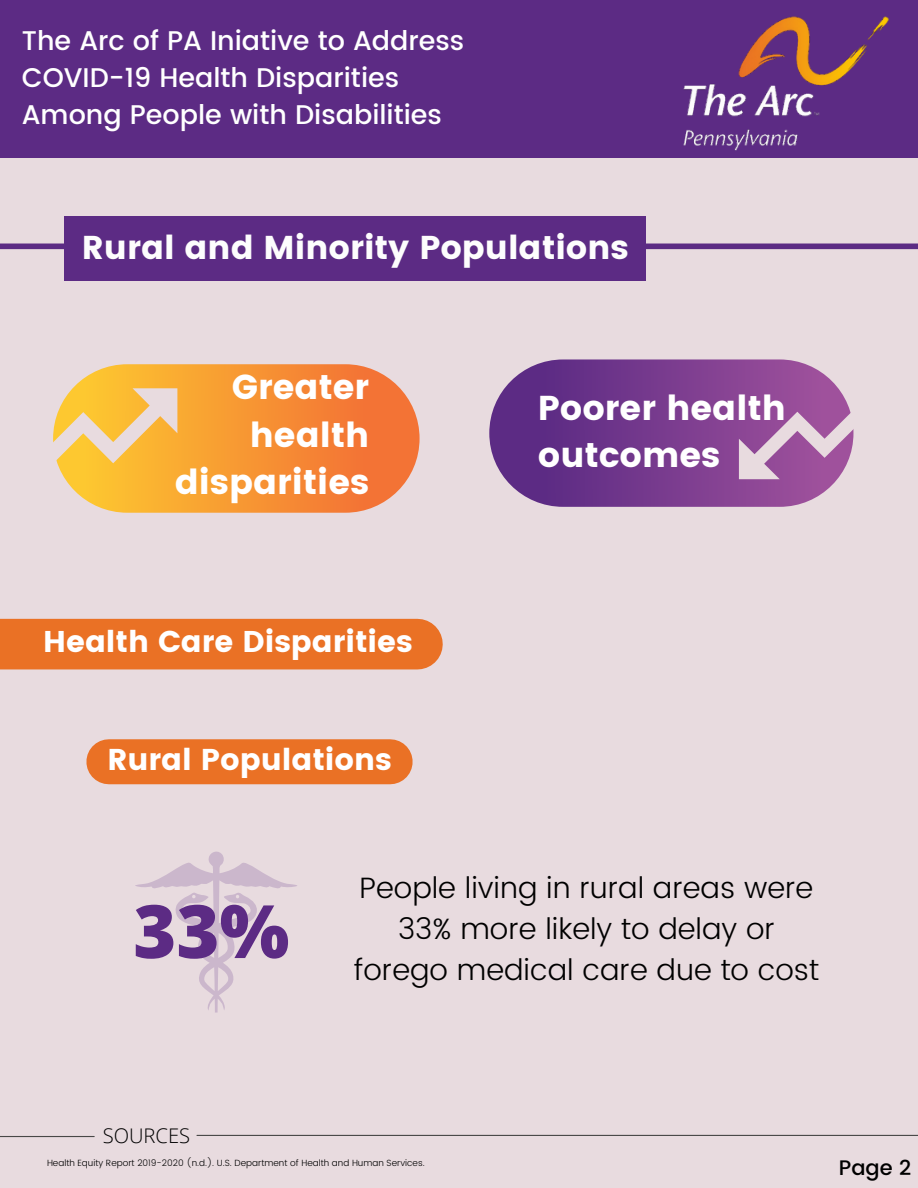
<style>
.page{position:relative;width:918px;height:1188px;background:#e8dbdf}
.page>*{position:absolute;margin:0;border:0;box-sizing:border-box;transform-origin:0 0}
.t1{font:800 73.65px "Open Sans";color:#5c2b84}
.t2{font:34.5px/47.2px "Poppins";color:#fff;text-align:right}
.t3{font:33px "Poppins";color:#fdfdfd}
.t4{font:30px "Poppins";color:#fff}
.t5{font:300 29.4px/41.1px "Poppins";color:#000;text-align:center}
.t6{font:500 27px/37.2px "Poppins";color:#fff}
.t7{font:500 21px "Poppins";color:#000}
.t8{font:300 20.1px "Open Sans";color:#000}
.t9{font:300 9px "Poppins";color:#000}
</style>
<div class="page">
<div style="left:0;top:0;width:918px;height:158px;background:#5c2b84"></div>
<img style="left:683px;top:16px;width:206px;height:135px">
<div style="left:53px;top:364px;width:367px;height:149px;background:linear-gradient(to right,#fdce31,#f26836);border-radius:74px"></div>
<div style="left:489px;top:359px;width:364px;height:148px;background:linear-gradient(to right,#542781,#a3549e);border-radius:74px"></div>
<svg style="left:53px;top:388px;width:124px;height:90px"></svg>
<svg style="left:739px;top:398px;width:115px;height:81px"></svg>
<div style="left:65px;top:217px;width:581px;height:64px;background:#5c2b84"></div>
<div style="left:0;top:244px;width:918px;height:5px;background:#5c2b84"></div>
<div style="left:0;top:619px;width:417px;height:50px;background:#ea7125"></div>
<div style="left:109px;top:739px;width:281px;height:45px;background:#ea7125"></div>
<svg style="left:135px;top:851px;width:162px;height:162px"></svg>
<hr style="left:197px;top:1135px;width:721px;height:1px;background:#484847">
<hr style="left:0;top:1136px;width:94px;height:1px;background:#484847">
<p class="t6" style="left:22px;top:22px;width:444px">The Arc of PA Iniative to Address<br>COVID-19 Health Disparities<br>Among People with Disabilities</p>
<p class="t3" style="left:82px;top:228px;width:549px">Rural and Minority Populations</p>
<p class="t2" style="left:175px;top:364px;width:196px">Greater health disparities</p>
<p class="t4" style="left:43px;top:624px;width:371px">Health Care Disparities</p>
<p class="t4" style="left:107px;top:742px;width:286px">Rural Populations</p>
<p class="t2" style="left:538px;top:384px;width:249px;text-align:left">Poorer health outcomes</p>
<p class="t1" style="left:133px;top:879px;width:158px">33%</p>
<p class="t5" style="left:354px;top:867px;width:467px">People living in rural areas were<br>33% more likely to delay or forego medical care due to cost</p>
<p class="t8" style="left:103px;top:1122px;width:89px">SOURCES</p>
<p class="t9" style="left:47px;top:1158px;width:379px">Health Equity Report 2019-2020 (n.d.). U.S. Department of Health and Human Services.</p>
<p class="t7" style="left:839px;top:1156px;width:74px">Page 2</p>
</div>
